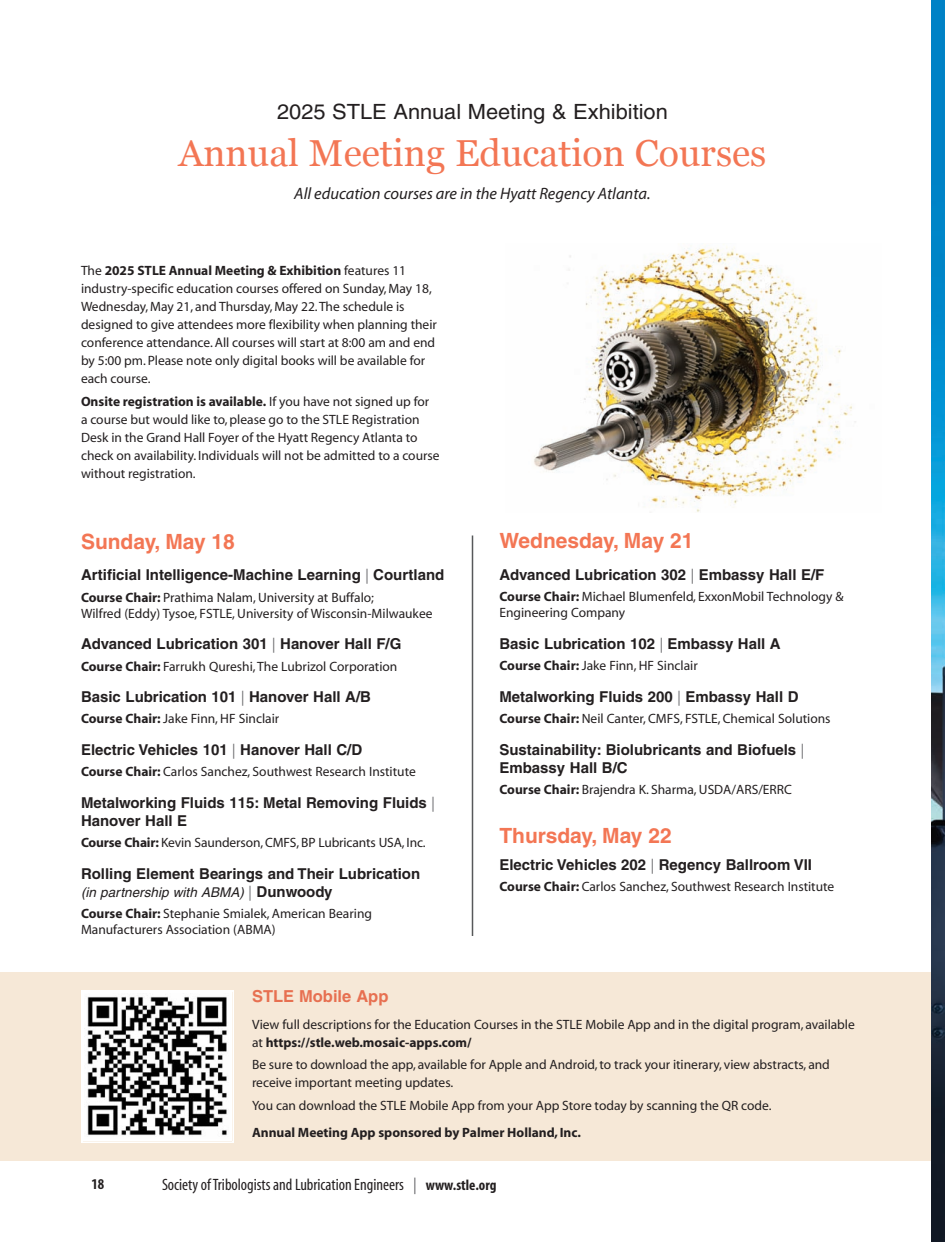
<style>
.page{position:relative;width:945px;height:1242px;background:#fff}
.page>*{position:absolute;margin:0;border:0;box-sizing:border-box;transform-origin:0 0}
.t1{font:37.5px "Georgia";color:#f37654}
.t2{font:700 21px "Helvetica";color:#f37654}
.t3{font:21px "Helvetica";color:#231f20;scale:1.04 1}
.t4{font:condensed 16.5px "Myriad";color:#231f20}
.t5{font:italic 16.5px "Myriad";color:#231f20}
.t6{font:700 16.5px "Helvetica";color:#e77051}
.t7{font:700 15px/18px "Helvetica";color:#231f20}
.t8{font:700 condensed 15px "Myriad";color:#231f20}
.t9{font:13.5px/18px "Myriad";color:#231f20}
.t10{font:700 13.5px "Myriad";color:#231f20}
.t11{font:italic 13.5px "Helvetica";letter-spacing:.005em;color:#231f20}
.s1{font-weight:700}
.s2{font-weight:300;color:#636366}
.s3{font-weight:300;font-style:normal;font-size:15px;color:#636366}
.s4{font-weight:700;font-style:normal;font-size:15px}
.s5{font-family:"Helvetica";font-weight:300;font-stretch:normal;color:#636366}
.s6{font-weight:700;font-size:15px}
</style>
<div class="page">
<div style="left:0;top:972px;width:932px;height:189px;background:#f6e8d7"></div>
<img style="left:534px;top:246px;width:322px;height:266px">
<img style="left:85px;top:993px;width:146px;height:146px">
<div style="left:81px;top:990px;width:153px;height:153px;border:2px solid #fff"></div>
<hr style="left:472px;top:536px;width:1px;height:400px;background:#57585a">
<img style="left:932px;top:0;width:13px;height:1241px">
<h2 class="t3" style="left:277px;top:104px;width:377px">2025 STLE Annual Meeting &amp; Exhibition</h2>
<h1 class="t1" style="left:178px;top:132px;width:590px">Annual Meeting Education Courses</h1>
<p class="t5" style="left:294px;top:187px;width:358px">All education courses are in the Hyatt Regency Atlanta.</p>
<p class="t9" style="left:81px;top:263px;width:357px">The <span class="s1">2025 STLE Annual Meeting &amp; Exhibition</span> features 11 industry-specific education courses offered on Sunday, May 18, Wednesday, May 21, and Thursday, May 22. The schedule is designed to give attendees more flexibility when planning their conference attendance. All courses will start at 8:00 am and end by 5:00 pm. Please note only digital books will be available for each course.</p>
<p class="t9" style="left:81px;top:393px;width:360px"><span class="s1">Onsite registration is available.</span> If you have not signed up for<br>a course but would like to, please go to the STLE Registration Desk in the Grand Hall Foyer of the Hyatt Regency Atlanta to check on availability. Individuals will not be admitted to a course without registration.</p>
<h2 class="t2" style="left:81px;top:534px;width:155px">Sunday, May 18</h2>
<p class="t7" style="left:81px;top:567px;width:365px">Artificial Intelligence-Machine Learning <span class="s2">|</span> Courtland</p>
<p class="t9" style="left:81px;top:590px;width:353px;line-height:16.2px"><span class="s1">Course Chair:</span> Prathima Nalam, University at Buffalo;<br>Wilfred (Eddy) Tysoe, FSTLE, University of Wisconsin-Milwaukee</p>
<p class="t7" style="left:81px;top:636px;width:322px">Advanced Lubrication 301 <span class="s2">|</span> Hanover Hall F/G</p>
<p class="t9" style="left:81px;top:658px;width:318px"><span class="s1">Course Chair:</span> Farrukh Qureshi, The Lubrizol Corporation</p>
<p class="t7" style="left:81px;top:689px;width:292px">Basic Lubrication 101 <span class="s2">|</span> Hanover Hall A/B</p>
<p class="t9" style="left:81px;top:711px;width:200px"><span class="s1">Course Chair:</span> Jake Finn, HF Sinclair</p>
<p class="t7" style="left:81px;top:742px;width:283px">Electric Vehicles 101 <span class="s2">|</span> Hanover Hall C/D</p>
<p class="t9" style="left:81px;top:764px;width:336px"><span class="s1">Course Chair:</span> Carlos Sanchez, Southwest Research Institute</p>
<p class="t7" style="left:81px;top:795px;width:355px">Metalworking Fluids 115: Metal Removing Fluids <span class="s2">|<br></span>Hanover Hall E</p>
<p class="t9" style="left:81px;top:835px;width:346px"><span class="s1">Course Chair:</span> Kevin Saunderson, CMFS, BP Lubricants USA, Inc.</p>
<p class="t7" style="left:81px;top:866px;width:341px">Rolling Element Bearings and Their Lubrication</p>
<p class="t11" style="left:81px;top:887px;width:253px">(in partnership with ABMA) <span class="s3">|</span> <span class="s4">Dunwoody</span></p>
<p class="t9" style="left:81px;top:906px;width:293px;line-height:16.2px"><span class="s1">Course Chair:</span> Stephanie Smialek, American Bearing<br>Manufacturers Association (ABMA)</p>
<h2 class="t2" style="left:500px;top:533px;width:195px">Wednesday, May 21</h2>
<p class="t7" style="left:500px;top:567px;width:326px">Advanced Lubrication 302 <span class="s2">|</span> Embassy Hall E/F</p>
<p class="t9" style="left:500px;top:590px;width:346px;line-height:16.2px"><span class="s1">Course Chair:</span> Michael Blumenfeld, ExxonMobil Technology &amp;<br>Engineering Company</p>
<p class="t7" style="left:500px;top:636px;width:283px">Basic Lubrication 102 <span class="s2">|</span> Embassy Hall A</p>
<p class="t9" style="left:500px;top:658px;width:200px"><span class="s1">Course Chair:</span> Jake Finn, HF Sinclair</p>
<p class="t7" style="left:500px;top:689px;width:301px">Metalworking Fluids 200 <span class="s2">|</span> Embassy Hall D</p>
<p class="t9" style="left:500px;top:711px;width:333px"><span class="s1">Course Chair:</span> Neil Canter, CMFS, FSTLE, Chemical Solutions</p>
<p class="t7" style="left:500px;top:742px;width:306px">Sustainability: Biolubricants and Biofuels <span class="s2">|<br></span>Embassy Hall B/C</p>
<p class="t9" style="left:500px;top:781px;width:294px"><span class="s1">Course Chair:</span> Brajendra K. Sharma, USDA/ARS/ERRC</p>
<h2 class="t2" style="left:500px;top:827px;width:174px">Thursday, May 22</h2>
<p class="t7" style="left:500px;top:857px;width:314px">Electric Vehicles 202 <span class="s2">|</span> Regency Ballroom VII</p>
<p class="t9" style="left:500px;top:878px;width:336px"><span class="s1">Course Chair:</span> Carlos Sanchez, Southwest Research Institute</p>
<p class="t6" style="left:252px;top:990px;width:138px">STLE Mobile App</p>
<p class="t9" style="left:252px;top:1016px;width:604px">View full descriptions for the Education Courses in the STLE Mobile App and in the digital program, available at <span class="s1">https://stle.web.mosaic-apps.com/</span></p>
<p class="t9" style="left:252px;top:1057px;width:579px">Be sure to download the app, available for Apple and Android, to track your itinerary, view abstracts, and receive important meeting updates.</p>
<p class="t9" style="left:252px;top:1097px;width:521px">You can download the STLE Mobile App from your App Store today by scanning the QR code.</p>
<p class="t10" style="left:252px;top:1127px;width:330px">Annual Meeting App sponsored by Palmer Holland, Inc.</p>
<p class="t8" style="left:91px;top:1179px;width:14px">18</p>
<p class="t4" style="left:162px;top:1179px;width:336px">Society of Tribologists and Lubrication Engineers <span class="s5">|</span> <span class="s6">www.stle.org</span></p>
</div>
